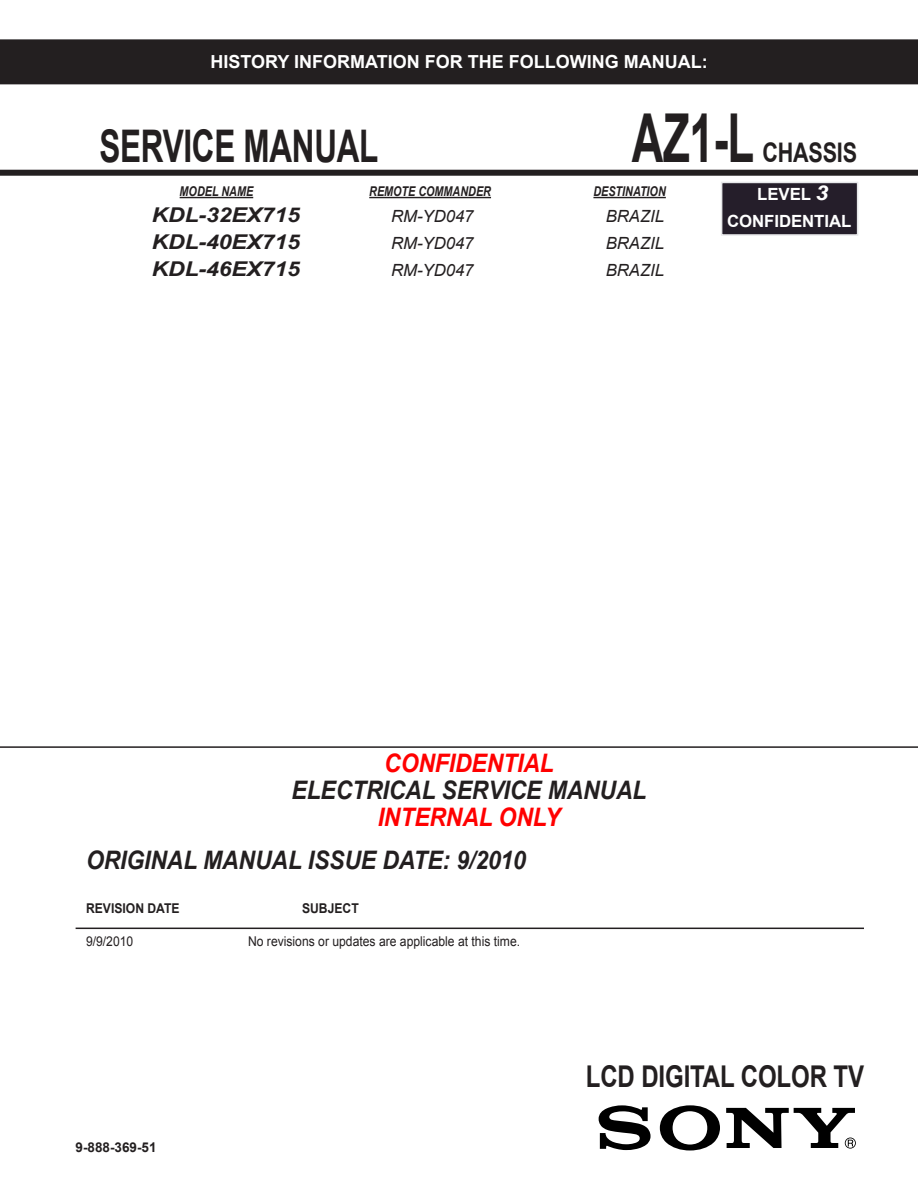
<style>
.page{position:relative;width:918px;height:1188px;background:#fff}
.page>*{position:absolute;margin:0;border:0;box-sizing:border-box;transform-origin:0 0}
.Chassis_Name{font:700 67.5px "Arial";color:#231f20;scale:.65 1}
.Chassis_Name-2{font:700 45px "Arial";letter-spacing:-.01em;color:#231f20;scale:.7 1}
.t1{font:700 30px "Arial";letter-spacing:-.005em;color:#231f20;scale:.8 1}
.Chassis_Name-3{font:700 27px "Arial";letter-spacing:-.01em;color:#231f20;scale:.8 1}
.Procedure_info{font:italic 700 25.5px "Arial";letter-spacing:-.005em;color:#231f20;scale:.9 1}
.Procedure_info-2{font:italic 700 25.5px "Arial";letter-spacing:-.005em;color:#f00;scale:.9 1}
.Model_List{font:italic 700 20.4px "Arial";letter-spacing:-.005em;color:#231f20;scale:1.12 1}
.Section_Headers_No_T{font:700 18px "Arial";color:#fff}
.Model_List-2{font:italic 16.8px "Arial";letter-spacing:-.005em;color:#231f20}
.Model_List-3{font:700 16.8px "Arial";letter-spacing:-.005em;color:#fff}
.Procedure_info-3{font:13.5px "Arial";color:#231f20;scale:.9 1}
.t2{font:italic 700 13.5px "Arial";color:#231f20;scale:.8 1}
.Procedure_Info_-_Bol{font:700 13.5px "Arial";color:#231f20;scale:.9 1}
.Column_Headers{font:700 13.5px "Arial";color:#231f20}
.s1{font-style:italic;font-size:20.4px}
</style>
<div class="page">
<div style="left:721px;top:182px;width:137px;height:54px;background:#251e2a;border:2px solid #e6e7e9"></div>
<div style="left:0;top:170px;width:918px;height:6px;background:#231f20"></div>
<svg style="left:660px;top:1105px;width:60px;height:45px"></svg>
<svg style="left:599px;top:1105px;width:52px;height:45px"></svg>
<svg style="left:726px;top:1108px;width:130px;height:41px"></svg>
<hr style="left:180px;top:197px;width:73px;height:1px;background:#231f20">
<hr style="left:369px;top:197px;width:122px;height:1px;background:#231f20">
<hr style="left:593px;top:197px;width:73px;height:1px;background:#231f20">
<div style="left:0;top:39px;width:918px;height:45px;background:#231f20"></div>
<hr style="left:0;top:746px;width:918px;height:2px;background:#231f20">
<hr style="left:76px;top:928px;width:788px;height:1px;background:#231f20">
<p class="Section_Headers_No_T" style="left:210px;top:50px;width:499px">HISTORY INFORMATION FOR THE FOLLOWING MANUAL:</p>
<p class="Chassis_Name-2" style="left:100px;top:116px;width:400px">SERVICE MANUAL</p>
<p class="Chassis_Name" style="left:632px;top:94px;width:190px">AZ1-L</p>
<p class="Chassis_Name-3" style="left:762px;top:135px;width:120px">CHASSIS</p>
<p class="t2" style="left:180px;top:183px;width:94px">MODEL NAME</p>
<p class="t2" style="left:369px;top:183px;width:154px">REMOTE COMMANDER</p>
<p class="t2" style="left:593px;top:183px;width:92px">DESTINATION</p>
<p class="Model_List" style="left:152px;top:202px;width:134px">KDL-32EX715</p>
<p class="Model_List-2" style="left:391px;top:205px;width:84px">RM-YD047</p>
<p class="Model_List-2" style="left:606px;top:205px;width:60px">BRAZIL</p>
<p class="Model_List" style="left:152px;top:229px;width:134px">KDL-40EX715</p>
<p class="Model_List-2" style="left:391px;top:232px;width:84px">RM-YD047</p>
<p class="Model_List-2" style="left:606px;top:232px;width:60px">BRAZIL</p>
<p class="Model_List" style="left:152px;top:256px;width:134px">KDL-46EX715</p>
<p class="Model_List-2" style="left:391px;top:259px;width:84px">RM-YD047</p>
<p class="Model_List-2" style="left:606px;top:259px;width:60px">BRAZIL</p>
<p class="Model_List-3" style="left:757px;top:183px;width:73px">LEVEL <span class="s1">3</span></p>
<p class="Model_List-3" style="left:727px;top:210px;width:126px">CONFIDENTIAL</p>
<p class="Procedure_info-2" style="left:384px;top:747px;width:190px">CONFIDENTIAL</p>
<p class="Procedure_info" style="left:291px;top:774px;width:396px">ELECTRICAL SERVICE MANUAL</p>
<p class="Procedure_info-2" style="left:378px;top:801px;width:204px">INTERNAL ONLY</p>
<p class="Procedure_info" style="left:86px;top:844px;width:490px">ORIGINAL MANUAL ISSUE DATE: 9/2010</p>
<p class="Procedure_Info_-_Bol" style="left:86px;top:899px;width:106px">REVISION DATE</p>
<p class="Procedure_Info_-_Bol" style="left:302px;top:899px;width:65px">SUBJECT</p>
<p class="Procedure_info-3" style="left:86px;top:932px;width:54px">9/9/2010</p>
<p class="Procedure_info-3" style="left:248px;top:932px;width:304px">No revisions or updates are applicable at this time.</p>
<p class="Column_Headers" style="left:76px;top:1138px;width:83px">9-888-369-51</p>
<p class="t1" style="left:586px;top:1057px;width:349px">LCD DIGITAL COLOR TV</p>
</div>
